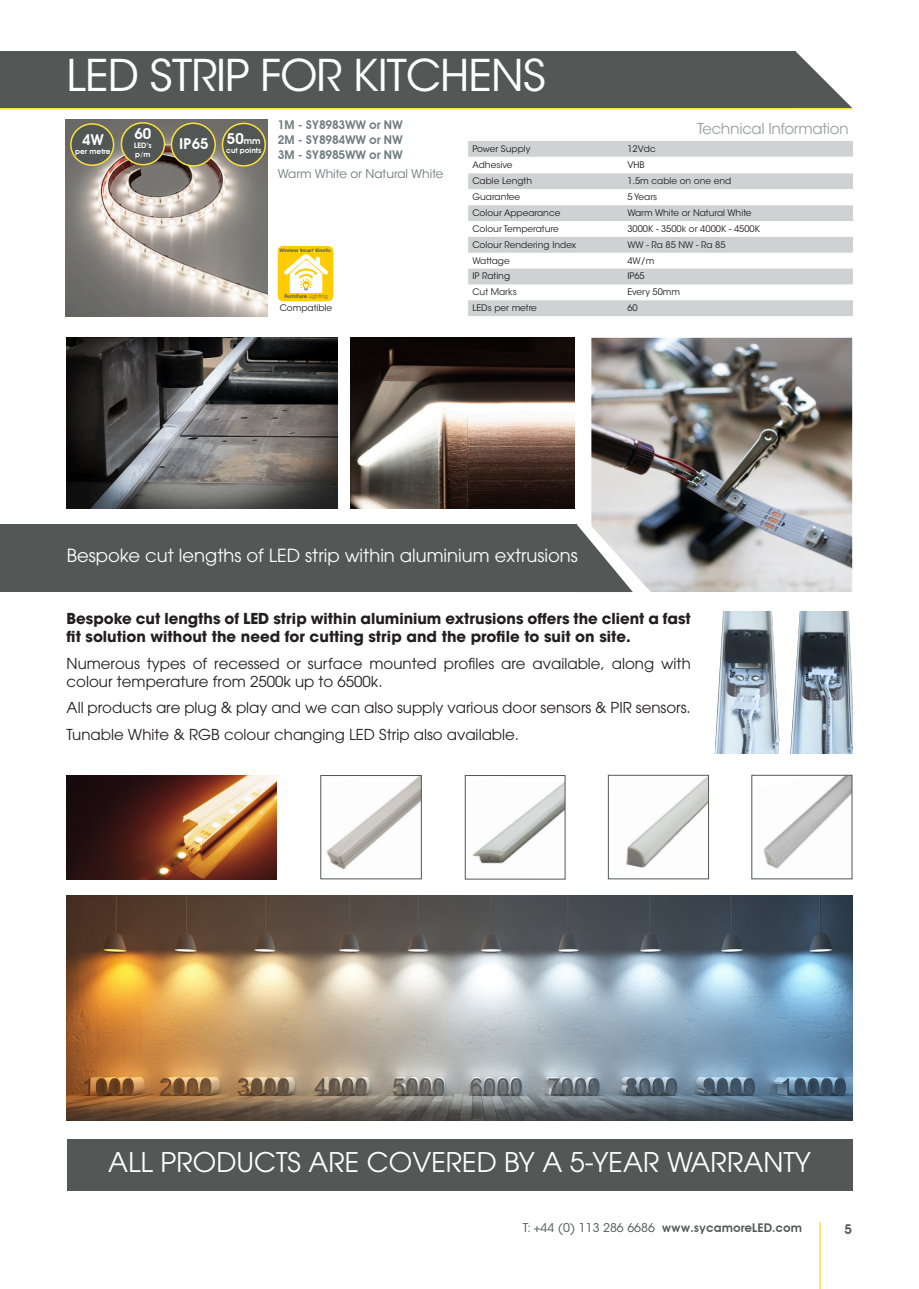
<style>
.page{position:relative;width:919px;height:1289px;background:#fff}
.page>*{position:absolute;margin:0;border:0;box-sizing:border-box;transform-origin:0 0}
.t1{font:43.5px "ITC Avant Garde Std";letter-spacing:-.02em;color:#fff}
.t2{font:27px "ITC Avant Garde Pro";color:#fff}
.t3{font:18px "ITC Avant Garde Pro";color:#fff}
.t4{font:15px/18px "ITC Avant Garde Pro";color:#231f20}
.t5{font:700 15px/18px "ITC Avant Garde Pro";color:#231f20}
.t6{font:15px "ITC Avant Garde Std";letter-spacing:-.02em;color:#9aa1a3}
.t7{font:600 15px "Avant Garde";color:#fff}
.t8{font:600 13.5px "Avant Garde";color:#535756}
.t9{font:600 12px/15px "Avant Garde";letter-spacing:-.02em;color:#707d80;text-align:justify}
.t10{font:600 12px "Avant Garde";color:#535756}
.t11{font:12px "ITC Avant Garde Std";color:#707d80}
.t12{font:9px "ITC Avant Garde Std";color:#231f20}
.t13{font:600 7.5px/9px "Avant Garde";color:#fff}
.t14{font:700 5.1px "ITC Avant Garde Pro";color:#5d5d5b}
.t15{font:700 4.5px "ITC Avant Garde Pro";color:#5d5d5b}
.s1{font-size:9px}
.s2{font-weight:400}
.s3{font-family:"ITC Avant Garde Std";font-weight:400}
</style>
<div class="page">
<hr style="left:819px;top:1222px;width:1px;height:66px;background:#fae23c">
<div style="left:67px;top:1139px;width:785px;height:52px;background:#535756"></div>
<div style="left:0;top:524px;width:576px;height:68px;background:#535756"></div>
<svg style="left:576px;top:524px;width:15px;height:68px"></svg>
<img style="left:472px;top:783px;width:91px;height:81px">
<div style="left:465px;top:775px;width:100px;height:104px;border:1px solid #535756"></div>
<img style="left:625px;top:777px;width:81px;height:91px">
<div style="left:608px;top:775px;width:100px;height:104px;border:1px solid #535756"></div>
<img style="left:326px;top:777px;width:93px;height:92px">
<div style="left:320px;top:775px;width:101px;height:104px;border:1px solid #535756"></div>
<img style="left:66px;top:120px;width:201px;height:196px">
<img style="left:67px;top:338px;width:271px;height:171px">
<img style="left:350px;top:338px;width:225px;height:171px">
<img style="left:591px;top:338px;width:261px;height:254px">
<img style="left:67px;top:895px;width:785px;height:225px">
<img style="left:763px;top:777px;width:87px;height:92px">
<div style="left:751px;top:775px;width:101px;height:104px;border:1px solid #535756"></div>
<hr style="left:0;top:108px;width:852px;height:1px;background:#fae23c">
<div style="left:0;top:52px;width:795px;height:56px;background:#535756"></div>
<svg style="left:795px;top:52px;width:57px;height:56px"></svg>
<img style="left:67px;top:775px;width:209px;height:104px">
<img style="left:714px;top:612px;width:138px;height:141px">
<div style="left:468px;top:141px;width:385px;height:16px;background:#ced2d3"></div>
<svg style="left:468px;top:173px;width:385px;height:143px;fill:#ced2d3"></svg>
<svg style="left:468px;top:189px;width:385px;height:16px"></svg>
<div style="left:71px;top:124px;width:43px;height:41px;background:#525755;border-radius:50%"></div>
<div style="left:70px;top:123px;width:44px;height:43px;border:2px solid #fae23c;border-radius:50%"></div>
<div style="left:121px;top:123px;width:43px;height:42px;background:#525755;border-radius:50%"></div>
<div style="left:121px;top:122px;width:44px;height:43px;border:2px solid #fae23c;border-radius:50%"></div>
<div style="left:171px;top:123px;width:44px;height:43px;background:#525755;border-radius:50%"></div>
<div style="left:171px;top:122px;width:45px;height:45px;border:2px solid #fae23c;border-radius:50%"></div>
<div style="left:222px;top:123px;width:43px;height:43px;background:#525755;border-radius:50%"></div>
<div style="left:222px;top:123px;width:44px;height:44px;border:2px solid #fae23c;border-radius:50%"></div>
<div style="left:278px;top:246px;width:55px;height:55px;background:#ffcc03;border-radius:5px"></div>
<svg style="left:284px;top:251px;width:44px;height:42px"></svg>
<h1 class="t1" style="left:67px;top:49px;width:481px">LED STRIP FOR KITCHENS</h1>
<h3 class="t7" style="left:134px;top:125px;width:18px">60</h3>
<p class="t13" style="left:134px;top:141px;width:19px">LED’s p/m</p>
<h3 class="t7" style="left:82px;top:130px;width:23px">4W</h3>
<h3 class="t7" style="left:179px;top:134px;width:31px">IP65</h3>
<p class="t13" style="left:75px;top:146px;width:37px">per metre</p>
<h3 class="t7" style="left:227px;top:130px;width:35px">50<span class="s1">mm</span></h3>
<p class="t13" style="left:226px;top:146px;width:37px">cut points</p>
<h3 class="t9" style="left:278px;top:117px;width:127px">1M - SY8983WW or NW 2M - SY8984WW or NW 3M - SY8985WW or NW</h3>
<h3 class="t11" style="left:278px;top:167px;width:167px">Warm White or Natural White</h3>
<p class="t15" style="left:279px;top:248px;width:53px">Wireless Smart Kinetic</p>
<p class="t14" style="left:284px;top:292px;width:45px">Furniture <span class="s2">Lighting</span></p>
<p class="t12" style="left:280px;top:302px;width:54px">Compatible</p>
<h3 class="t6" style="left:697px;top:120px;width:153px">Technical Information</h3>
<p class="t12" style="left:472px;top:143px;width:60px">Power Supply</p>
<p class="t12" style="left:627px;top:143px;width:30px">12Vdc</p>
<p class="t12" style="left:472px;top:159px;width:42px">Adhesive</p>
<p class="t12" style="left:627px;top:159px;width:19px">VHB</p>
<p class="t12" style="left:472px;top:176px;width:61px">Cable Length</p>
<p class="t12" style="left:627px;top:176px;width:105px">1.5m cable on one end</p>
<p class="t12" style="left:472px;top:191px;width:49px">Guarantee</p>
<p class="t12" style="left:627px;top:191px;width:31px">5 Years</p>
<p class="t12" style="left:472px;top:207px;width:89px">Colour Appearance</p>
<p class="t12" style="left:627px;top:207px;width:126px">Warm White or Natural White</p>
<p class="t12" style="left:472px;top:223px;width:88px">Colour Temperature</p>
<p class="t12" style="left:627px;top:223px;width:134px">3000K - 3500k or 4000K - 4500K</p>
<p class="t12" style="left:472px;top:239px;width:105px">Colour Rendering Index</p>
<p class="t12" style="left:627px;top:239px;width:100px">WW - Ra 85 NW - Ra 85</p>
<p class="t12" style="left:472px;top:255px;width:39px">Wattage</p>
<p class="t12" style="left:627px;top:255px;width:28px">4W/m</p>
<p class="t12" style="left:472px;top:271px;width:39px">IP Rating</p>
<p class="t12" style="left:627px;top:271px;width:19px">IP65</p>
<p class="t12" style="left:472px;top:286px;width:46px">Cut Marks</p>
<p class="t12" style="left:627px;top:286px;width:54px">Every 50mm</p>
<p class="t12" style="left:472px;top:302px;width:66px">LEDs per metre</p>
<p class="t12" style="left:627px;top:302px;width:12px">60</p>
<h3 class="t3" style="left:67px;top:544px;width:512px">Bespoke cut lengths of LED strip within aluminium extrusions</h3>
<h3 class="t5" style="left:67px;top:609px;width:625px">Bespoke cut lengths of LED strip within aluminium extrusions offers the client a fast fit solution without the need for cutting strip and the profile to suit on site.</h3>
<h3 class="t4" style="left:67px;top:654px;width:625px">Numerous types of recessed or surface mounted profiles are available, along with colour temperature from 2500k up to 6500k.</h3>
<h3 class="t4" style="left:67px;top:694px;width:625px;line-height:26.5px">All products are plug &amp; play and we can also supply various door sensors &amp; PIR sensors.<br>Tunable White &amp; RGB colour changing LED Strip also available.</h3>
<h2 class="t2" style="left:108px;top:1145px;width:704px">ALL PRODUCTS ARE COVERED BY A 5-YEAR WARRANTY</h2>
<h3 class="t10" style="left:522px;top:1220px;width:281px"><span class="s3">T: +44 (0) 113 286 6686</span> www.sycamoreLED.com</h3>
<h3 class="t8" style="left:844px;top:1220px;width:9px">5</h3>
</div>
